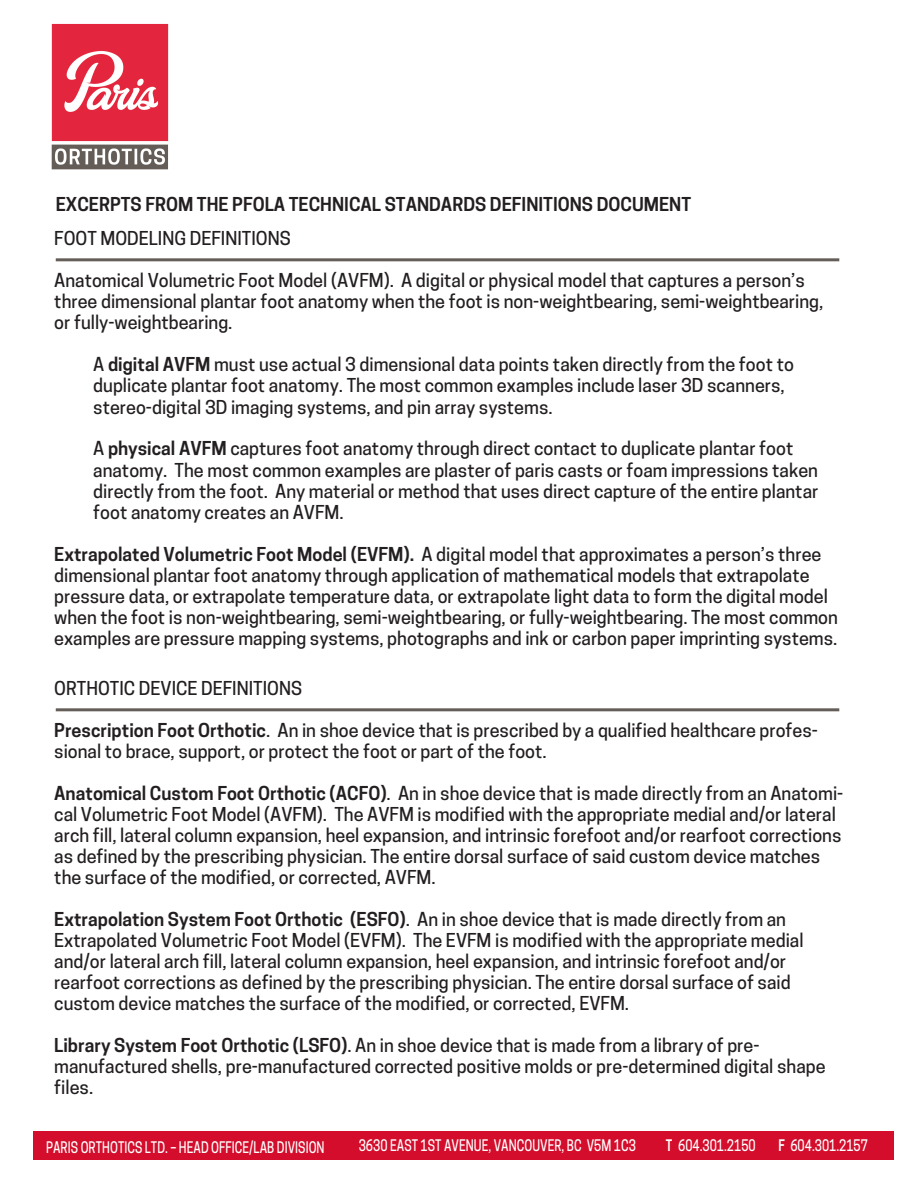
<style>
.page{position:relative;width:918px;height:1188px;background:#fff}
.page>*{position:absolute;margin:0;border:0;box-sizing:border-box;transform-origin:0 0}
.t1{font:500 18px/21px "Cooper Hewitt";color:#231f20}
.t2{font:600 18px "Cooper Hewitt";color:#231f20}
.t3{font:500 15px "Cooper Hewitt";letter-spacing:.005em;color:#fff;scale:.8 1}
.s1{font-weight:600}
</style>
<div class="page">
<img style="left:51px;top:23px;width:118px;height:147px">
<div style="left:33px;top:1131px;width:861px;height:29px;background:#d30d2b"></div>
<hr style="left:56px;top:258px;width:783px;height:3px;background:#655d57">
<hr style="left:56px;top:708px;width:783px;height:3px;background:#655d57">
<p class="t2" style="left:56px;top:194px;width:637px">EXCERPTS FROM THE PFOLA TECHNICAL STANDARDS DEFINITIONS DOCUMENT</p>
<p class="t1" style="left:54px;top:228px;width:238px">FOOT MODELING DEFINITIONS</p>
<p class="t1" style="left:54px;top:270px;width:771px">Anatomical Volumetric Foot Model (AVFM). A digital or physical model that captures a person’s three dimensional plantar foot anatomy when the foot is non-weightbearing, semi-weightbearing, or fully-weightbearing.</p>
<p class="t1" style="left:93px;top:354px;width:702px">A <span class="s1">digital AVFM</span> must use actual 3 dimensional data points taken directly from the foot to duplicate plantar foot anatomy. The most common examples include laser 3D scanners, stereo-digital 3D imaging systems, and pin array systems.</p>
<p class="t1" style="left:93px;top:438px;width:727px">A <span class="s1">physical AVFM</span> captures foot anatomy through direct contact to duplicate plantar foot anatomy. The most common examples are plaster of paris casts or foam impressions taken directly from the foot. Any material or method that uses direct capture of the entire plantar foot anatomy creates an AVFM.</p>
<p class="t1" style="left:54px;top:543px;width:785px"><span class="s1">Extrapolated Volumetric Foot Model (EVFM).</span> A digital model that approximates a person’s three dimensional plantar foot anatomy through application of mathematical models that extrapolate pressure data, or extrapolate temperature data, or extrapolate light data to form the digital model when the foot is non-weightbearing, semi-weightbearing, or fully-weightbearing. The most common examples are pressure mapping systems, photographs and ink or carbon paper imprinting systems.</p>
<p class="t1" style="left:54px;top:678px;width:249px">ORTHOTIC DEVICE DEFINITIONS</p>
<p class="t1" style="left:54px;top:720px;width:765px"><span class="s1">Prescription Foot Orthotic</span>. An in shoe device that is prescribed by a qualified healthcare profes&shy;sional to brace, support, or protect the foot or part of the foot.</p>
<p class="t1" style="left:54px;top:783px;width:791px"><span class="s1">Anatomical Custom Foot Orthotic (ACFO)</span>. An in shoe device that is made directly from an Anatomi&shy;cal Volumetric Foot Model (AVFM). The AVFM is modified with the appropriate medial and/or lateral arch fill, lateral column expansion, heel expansion, and intrinsic forefoot and/or rearfoot corrections as defined by the prescribing physician. The entire dorsal surface of said custom device matches the surface of the modified, or corrected, AVFM.</p>
<p class="t1" style="left:54px;top:909px;width:751px"><span class="s1">Extrapolation System Foot Orthotic (ESFO)</span>. An in shoe device that is made directly from an Extrapolated Volumetric Foot Model (EVFM). The EVFM is modified with the appropriate medial and/or lateral arch fill, lateral column expansion, heel expansion, and intrinsic forefoot and/or rearfoot corrections as defined by the prescribing physician. The entire dorsal surface of said custom device matches the surface of the modified, or corrected, EVFM.</p>
<p class="t1" style="left:54px;top:1035px;width:773px"><span class="s1">Library System Foot Orthotic (LSFO)</span>. An in shoe device that is made from a library of pre&shy;manufactured shells, pre-manufactured corrected positive molds or pre-determined digital shape files.</p>
<p class="t3" style="left:46px;top:1138px;width:350px">PARIS ORTHOTICS LTD. – HEAD OFFICE/LAB DIVISION</p>
<p class="t3" style="left:359px;top:1137px;width:348px">3630 EAST 1ST AVENUE, VANCOUVER, BC V5M 1C3</p>
<p class="t3" style="left:362px;top:1138px;width:348px">3630 EAST 1ST AVENUE, VANCOUVER, BC V5M 1C3</p>
<p class="t3" style="left:666px;top:1137px;width:114px"><span class="s1">T</span> 604.301.2150</p>
<p class="t3" style="left:778px;top:1137px;width:114px"><span class="s1">F</span> 604.301.2157</p>
</div>
